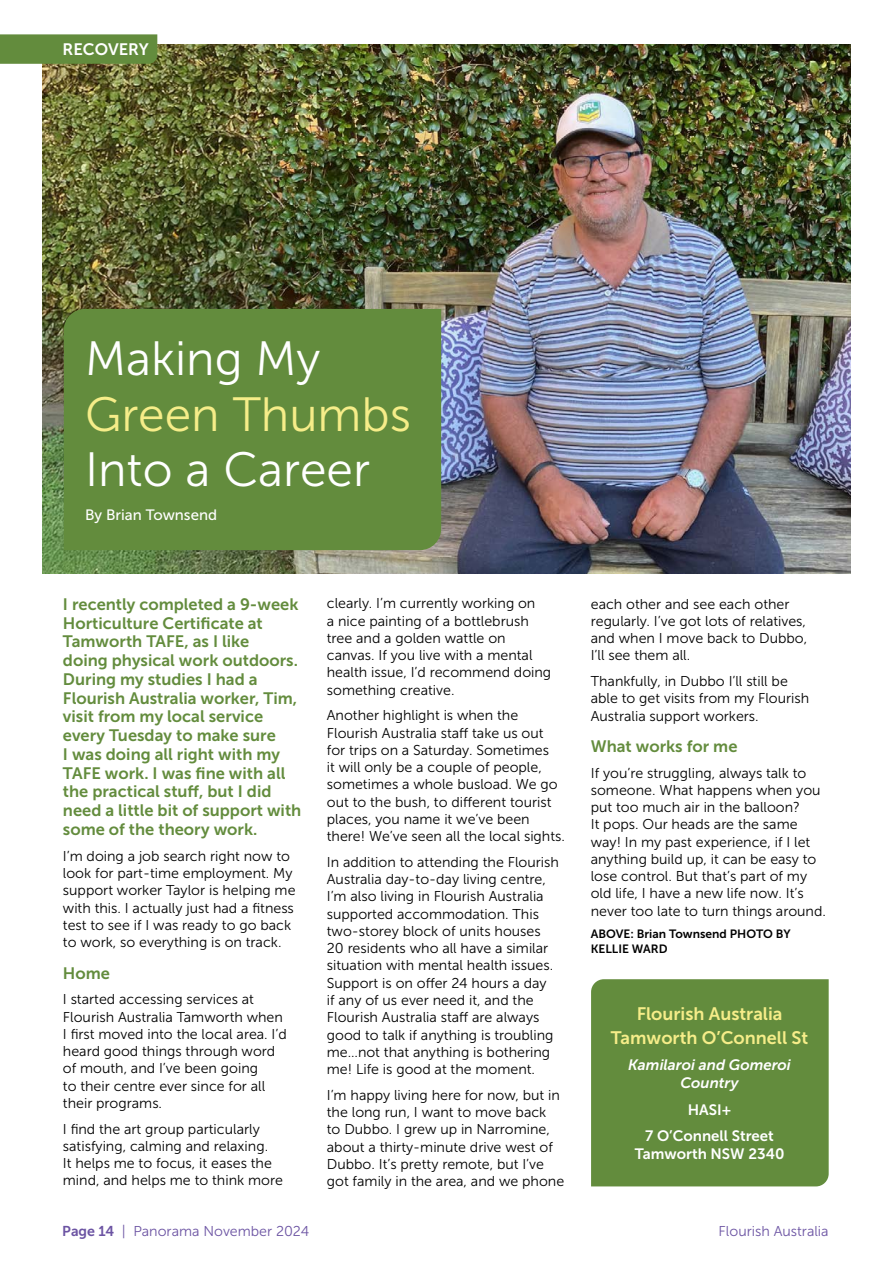
<style>
.page{position:relative;width:893px;height:1263px;background:#fff}
.page>*{position:absolute;margin:0;border:0;box-sizing:border-box;transform-origin:0 0}
.t1{font:48px "Museo Sans 300";color:#fff}
.t2{font:48px "Museo Sans 300";color:#f6ed89}
.t3{font:18px/24px "Museo Sans 700";color:#f6ed89;text-align:center}
.t4{font:16.5px/18.8px "Museo Sans 700";color:#638c3d}
.t5{font:16.5px "Museo Sans 700";letter-spacing:-.005em;color:#fff}
.t6{font:15px/26.5px "Museo Sans 700";color:#fff;text-align:center}
.t7{font:italic 15px/18px "Museo Sans 700";color:#fff;text-align:center}
.t8{font:15px "Museo Sans 500";color:#fff}
.t9{font:14.25px/17.2px "Museo Sans 300";color:#000}
.t10{font:14.25px "Museo Sans 300";color:#6c54a3}
.t11{font:12px/14.4px "Museo Sans 700";color:#000}
.s1{font-family:"Museo Sans 700"}
</style>
<div class="page">
<img style="left:43px;top:45px;width:807px;height:528px">
<div style="left:0;top:34px;width:157px;height:30px;background:#638c3d"></div>
<div style="left:64px;top:309px;width:377px;height:241px;background:#638c3d"></div>
<div style="left:591px;top:979px;width:238px;height:207px;background:#638c3d"></div>
<p class="t5" style="left:63px;top:40px;width:88px">RECOVERY</p>
<h1 class="t1" style="left:85px;top:333px;width:237px">Making My</h1>
<h1 class="t2" style="left:85px;top:388px;width:328px">Green Thumbs</h1>
<h1 class="t1" style="left:85px;top:444px;width:287px">Into a Career</h1>
<p class="t8" style="left:85px;top:506px;width:134px">By Brian Townsend</p>
<p class="t4" style="left:63px;top:595px;width:240px">I recently completed a 9-week<br>Horticulture Certificate at<br>Tamworth TAFE, as I like<br>doing physical work outdoors.<br>During my studies I had a<br>Flourish Australia worker, Tim, visit from my local service every Tuesday to make sure<br>I was doing all right with my<br>TAFE work. I was fine with all the practical stuff, but I did need a little bit of support with some of the theory work.</p>
<p class="t9" style="left:63px;top:847px;width:234px">I’m doing a job search right now to look for part-time employment. My support worker Taylor is helping me with this. I actually just had a fitness test to see if I was ready to go back to work, so everything is on track.</p>
<p class="t4" style="left:63px;top:963px;width:49px">Home</p>
<p class="t9" style="left:63px;top:991px;width:225px">I started accessing services at<br>Flourish Australia Tamworth when<br>I first moved into the local area. I’d heard good things through word of mouth, and I’ve been going<br>to their centre ever since for all their programs.</p>
<p class="t9" style="left:63px;top:1120px;width:221px">I find the art group particularly satisfying, calming and relaxing.<br>It helps me to focus, it eases the mind, and helps me to think more</p>
<p class="t9" style="left:327px;top:595px;width:226px">clearly. I’m currently working on<br>a nice painting of a bottlebrush tree and a golden wattle on canvas. If you live with a mental health issue, I’d recommend doing something creative.</p>
<p class="t9" style="left:327px;top:707px;width:240px">Another highlight is when the Flourish Australia staff take us out for trips on a Saturday. Sometimes<br>it will only be a couple of people, sometimes a whole busload. We go out to the bush, to different tourist places, you name it we’ve been there! We’ve seen all the local sights.</p>
<p class="t9" style="left:327px;top:853px;width:234px">In addition to attending the Flourish Australia day-to-day living centre, I’m also living in Flourish Australia supported accommodation. This two-storey block of units houses 20 residents who all have a similar situation with mental health issues.<br>Support is on offer 24 hours a day<br>if any of us ever need it, and the Flourish Australia staff are always good to talk if anything is troubling me…not that anything is bothering me! Life is good at the moment.</p>
<p class="t9" style="left:327px;top:1086px;width:239px">I’m happy living here for now, but in the long run, I want to move back<br>to Dubbo. I grew up in Narromine, about a thirty-minute drive west of Dubbo. It’s pretty remote, but I’ve got family in the area, and we phone</p>
<p class="t9" style="left:591px;top:595px;width:218px">each other and see each other regularly. I’ve got lots of relatives, and when I move back to Dubbo,<br>I’ll see them all.</p>
<p class="t9" style="left:591px;top:673px;width:220px">Thankfully, in Dubbo I’ll still be able to get visits from my Flourish<br>Australia support workers.</p>
<p class="t4" style="left:591px;top:737px;width:148px">What works for me</p>
<p class="t9" style="left:591px;top:764px;width:237px">If you’re struggling, always talk to someone. What happens when you put too much air in the balloon?<br>It pops. Our heads are the same way! In my past experience, if I let anything build up, it can be easy to lose control. But that’s part of my old life, I have a new life now. It’s never too late to turn things around.</p>
<p class="t11" style="left:591px;top:927px;width:202px">ABOVE: Brian Townsend PHOTO BY<br>KELLIE WARD</p>
<p class="t3" style="left:611px;top:1001px;width:199px">Flourish Australia<br>Tamworth O’Connell St</p>
<p class="t7" style="left:628px;top:1056px;width:164px">Kamilaroi and Gomeroi<br>Country</p>
<p class="t6" style="left:645px;top:1096px;width:130px">HASI+<br>7 O’Connell Street</p>
<p class="t6" style="left:635px;top:1141px;width:151px">Tamworth NSW 2340</p>
<p class="t10" style="left:62px;top:1223px;width:248px"><span class="s1">Page 14</span> | Panorama November 2024</p>
<p class="t10" style="left:719px;top:1223px;width:112px">Flourish Australia</p>
</div>
